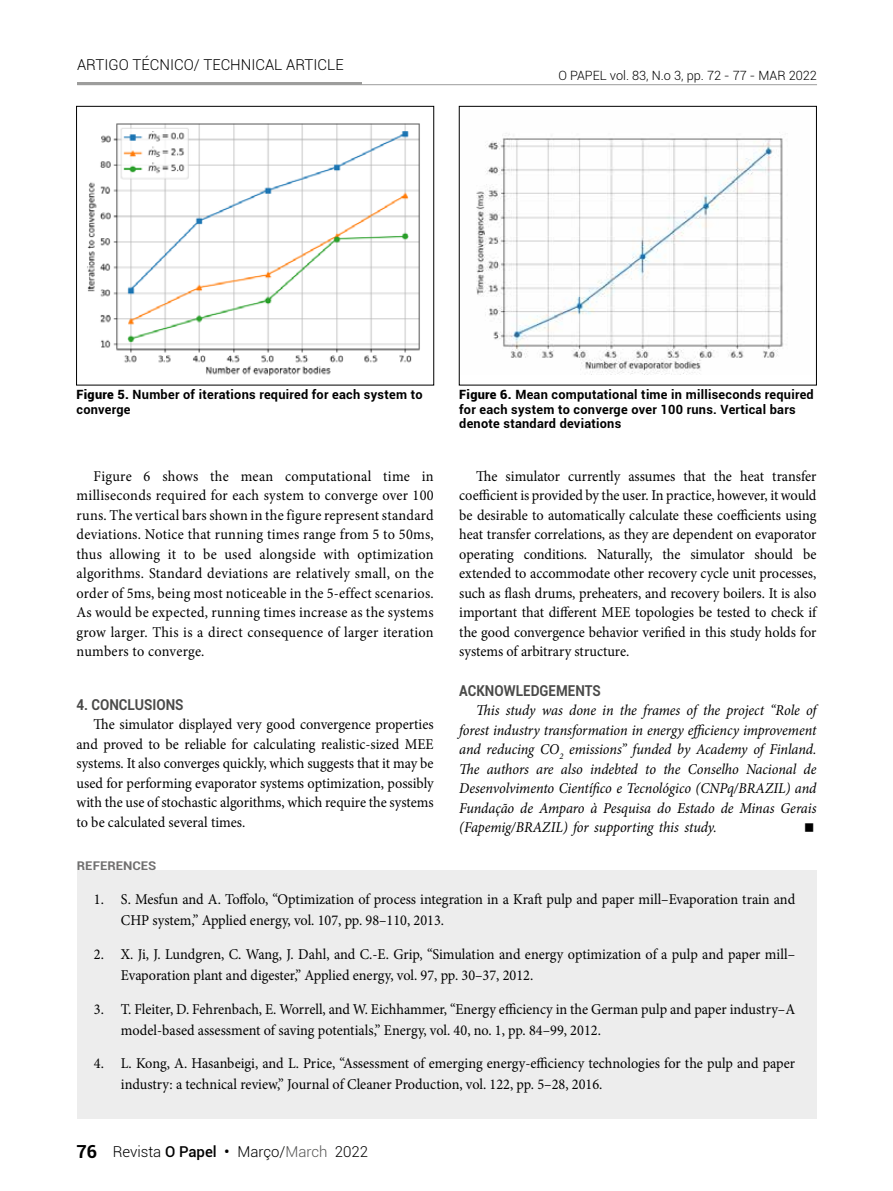
<style>
.page{position:relative;width:893px;height:1191px;background:#fff}
.page>*{position:absolute;margin:0;border:0;box-sizing:border-box;transform-origin:0 0}
.t1{font:700 18px "Roboto";color:#000}
.t2{font:15px/19.5px "Minion Pro";color:#000;scale:.95 1}
.t3{font:italic 15px/19.5px "Minion Pro";letter-spacing:-.01em;color:#000;text-align:justify;scale:.95 1}
.t4{font:300 15px "Roboto";color:#000}
.t5{font:700 15px "Roboto";color:#4a4a49;scale:.9 1}
.t6{font:700 12.75px/14.2px "Roboto";letter-spacing:.02em;color:#000}
.t7{font:300 12.75px "Roboto";color:#000}
.t8{font:700 12px "Roboto";color:#706f6f;scale:1.1 1}
.s1{font-weight:900}
.s2{font-weight:500}
.s3{font-weight:400}
.s4{color:#575756}
</style>
<div class="page">
<hr style="left:77px;top:84px;width:740px;height:1px;background:#9d9d9c">
<hr style="left:77px;top:82px;width:285px;height:2px;background:#9d9d9c">
<div style="left:77px;top:870px;width:740px;height:248px;background:#ededed"></div>
<img style="left:87px;top:123px;width:333px;height:253px">
<div style="left:76px;top:106px;width:358px;height:279px;border:1px solid #000"></div>
<img style="left:476px;top:133px;width:308px;height:241px">
<div style="left:459px;top:106px;width:358px;height:279px;border:1px solid #000"></div>
<p class="t4" style="left:77px;top:54px;width:268px">ARTIGO TÉCNICO/ TECHNICAL ARTICLE</p>
<p class="t7" style="left:558px;top:67px;width:260px">O PAPEL vol. 83, N.o 3, pp. 72 - 77 - MAR 2022</p>
<p class="t6" style="left:77px;top:387px;width:348px"><span class="s1">Figure 5.</span> Number of iterations required for each system to converge</p>
<p class="t6" style="left:459px;top:387px;width:356px"><span class="s1">Figure 6.</span> Mean computational time in milliseconds required for each system to converge over 100 runs. Vertical bars denote standard deviations</p>
<p class="t2" style="left:77px;top:466px;width:378px;text-align:justify;text-indent:17px">Figure 6 shows the mean computational time in milliseconds required for each system to converge over 100 runs. The vertical bars shown in the figure represent standard deviations. Notice that running times range from 5 to 50ms, thus allowing it to be used alongside with optimization algorithms. Standard deviations are relatively small, on the order of 5ms, being most noticeable in the 5-effect scenarios.<br>As would be expected, running times increase as the systems grow larger. This is a direct consequence of larger iteration numbers to converge.</p>
<p class="t5" style="left:77px;top:694px;width:121px">4. CONCLUSIONS</p>
<p class="t2" style="left:77px;top:715px;width:377px;text-align:justify;text-indent:17px">The simulator displayed very good convergence properties and proved to be reliable for calculating realistic-sized MEE systems. It also converges quickly, which suggests that it may be used for performing evaporator systems optimization, possibly with the use of stochastic algorithms, which require the systems to be calculated several times.</p>
<p class="t8" style="left:77px;top:857px;width:74px">REFERENCES</p>
<p class="t2" style="left:459px;top:466px;width:378px;text-align:justify;text-indent:17px">The simulator currently assumes that the heat transfer coefficient is provided by the user. In practice, however, it would be desirable to automatically calculate these coefficients using heat transfer correlations, as they are dependent on evaporator operating conditions. Naturally, the simulator should be extended to accommodate other recovery cycle unit processes, such as flash drums, preheaters, and recovery boilers. It is also important that different MEE topologies be tested to check if the good convergence behavior verified in this study holds for systems of arbitrary structure.</p>
<p class="t5" style="left:459px;top:679px;width:159px">ACKNOWLEDGEMENTS</p>
<p class="t3" style="left:459px;top:700px;width:378px;text-indent:17px">This study was done in the frames of the project “Role of forest industry transformation in energy efficiency improvement and reducing CO<sub>2</sub> emissions” funded by Academy of Finland.<br>The authors are also indebted to the Conselho Nacional de Desenvolvimento Científico e Tecnológico (CNPq/BRAZIL) and Fundação de Amparo à Pesquisa do Estado de Minas Gerais (Fapemig/BRAZIL) for supporting this study.</p>
<p class="t2" style="left:121px;top:889px;width:711px;line-height:21px;text-indent:-27px">1. S. Mesfun and A. Toffolo, “Optimization of process integration in a Kraft pulp and paper mill–Evaporation train and<br>CHP system,” Applied energy, vol. 107, pp. 98–110, 2013.</p>
<p class="t2" style="left:121px;top:943px;width:711px;line-height:21px;text-indent:-27px">2. X. Ji, J. Lundgren, C. Wang, J. Dahl, and C.-E. Grip, “Simulation and energy optimization of a pulp and paper mill–<br>Evaporation plant and digester,” Applied energy, vol. 97, pp. 30–37, 2012.</p>
<p class="t2" style="left:121px;top:998px;width:711px;line-height:21px;text-indent:-27px">3. T. Fleiter, D. Fehrenbach, E. Worrell, and W. Eichhammer, “Energy efficiency in the German pulp and paper industry–A model-based assessment of saving potentials,” Energy, vol. 40, no. 1, pp. 84–99, 2012.</p>
<p class="t2" style="left:121px;top:1053px;width:711px;line-height:21px;text-indent:-27px">4. L. Kong, A. Hasanbeigi, and L. Price, “Assessment of emerging energy-efficiency technologies for the pulp and paper industry: a technical review,” Journal of Cleaner Production, vol. 122, pp. 5–28, 2016.</p>
<p class="t1" style="left:77px;top:1138px;width:22px">76</p>
<p class="t4" style="left:113px;top:1141px;width:257px">Revista <span class="s2">O Papel</span> <span class="s3">•</span> Março/<span class="s4">March</span> 2022</p>
</div>
